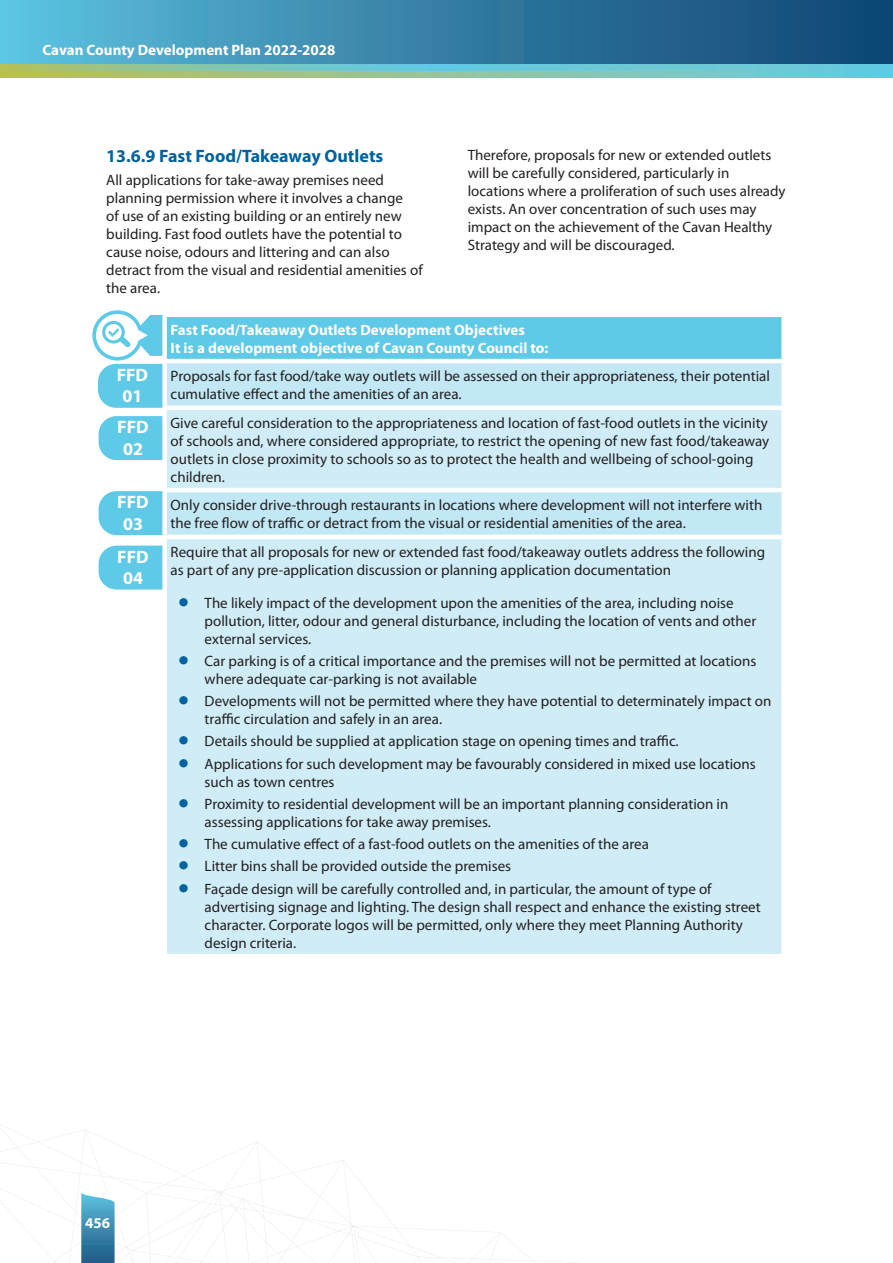
<style>
.page{position:relative;width:893px;height:1263px;background:#fff}
.page>*{position:absolute;margin:0;border:0;box-sizing:border-box;transform-origin:0 0}
.t1{font:700 18px "Myriad Pro";color:#00629e}
.t2{font:700 18px/21.6px "Myriad Pro";color:#fff;text-align:center}
.t3{font:15px/18px "Myriad Pro";color:#231f20}
.t4{font:700 15px/18px "Myriad Pro";color:#fff}
</style>
<div class="page">
<svg style="left:0;top:1124px;width:550px;height:139px"></svg>
<div style="left:98px;top:364px;width:88px;height:44px;background:#5ecae7;border-radius:18px"></div>
<div style="left:99px;top:416px;width:88px;height:44px;background:#5ecae7;border-radius:18px"></div>
<div style="left:99px;top:491px;width:88px;height:44px;background:#5ecae7;border-radius:18px"></div>
<div style="left:99px;top:546px;width:88px;height:43px;background:#5ecae7;border-radius:18px"></div>
<svg style="left:92px;top:310px;width:70px;height:51px"></svg>
<div style="left:165px;top:315px;width:619px;height:46px;background:#5ecae7"></div>
<div style="left:167px;top:363px;width:614px;height:43px;background:#c2e7f5"></div>
<svg style="left:167px;top:410px;width:614px;height:544px;background:#ceecf6"></svg>
<hr style="left:162px;top:313px;width:624px;height:4px;background:#fff">
<div style="left:162px;top:317px;width:5px;height:42px;background:#fff"></div>
<div style="left:781px;top:317px;width:5px;height:42px;background:#fff"></div>
<hr style="left:162px;top:359px;width:624px;height:4px;background:#fff">
<div style="left:162px;top:363px;width:5px;height:43px;background:#fff"></div>
<hr style="left:162px;top:406px;width:624px;height:4px;background:#fff">
<div style="left:162px;top:410px;width:5px;height:78px;background:#fff"></div>
<hr style="left:162px;top:488px;width:624px;height:4px;background:#fff">
<div style="left:162px;top:492px;width:5px;height:43px;background:#fff"></div>
<hr style="left:162px;top:535px;width:624px;height:4px;background:#fff">
<div style="left:162px;top:539px;width:5px;height:415px;background:#fff"></div>
<svg style="left:0;top:1181px;width:331px;height:82px"></svg>
<div style="left:0;top:0;width:893px;height:64px;background:linear-gradient(to right,#5cc0dd,#0d406f)"></div>
<svg style="left:0;top:71px;width:893px;height:6px;background:#92c49d"></svg>
<svg style="left:0;top:64px;width:893px;height:7px;background:#76c6c2"></svg>
<p class="t4" style="left:43px;top:41px;width:295px">Cavan County Development Plan 2022-2028</p>
<p class="t3" style="left:468px;top:146px;width:319px">Therefore, proposals for new or extended outlets will be carefully considered, particularly in locations where a proliferation of such uses already exists. An over concentration of such uses may impact on the achievement of the Cavan Healthy Strategy and will be discouraged.</p>
<p class="t1" style="left:106px;top:146px;width:279px">13.6.9 Fast Food/Takeaway Outlets</p>
<p class="t3" style="left:106px;top:170px;width:318px">All applications for take-away premises need planning permission where it involves a change<br>of use of an existing building or an entirely new building. Fast food outlets have the potential to cause noise, odours and littering and can also detract from the visual and residential amenities of the area.</p>
<p class="t4" style="left:171px;top:321px;width:379px">Fast Food/Takeaway Outlets Development Objectives<br>It is a development objective of Cavan County Council to:</p>
<p class="t3" style="left:171px;top:367px;width:601px">Proposals for fast food/take way outlets will be assessed on their appropriateness, their potential cumulative effect and the amenities of an area.</p>
<p class="t3" style="left:171px;top:413px;width:600px">Give careful consideration to the appropriateness and location of fast-food outlets in the vicinity of schools and, where considered appropriate, to restrict the opening of new fast food/takeaway outlets in close proximity to schools so as to protect the health and wellbeing of school-going children.</p>
<p class="t3" style="left:171px;top:496px;width:593px">Only consider drive-through restaurants in locations where development will not interfere with the free flow of traffic or detract from the visual or residential amenities of the area.</p>
<p class="t3" style="left:171px;top:542px;width:596px">Require that all proposals for new or extended fast food/takeaway outlets address the following as part of any pre-application discussion or planning application documentation</p>
<p class="t3" style="left:205px;top:593px;width:553px;text-indent:-26px"><sup>●</sup> The likely impact of the development upon the amenities of the area, including noise pollution, litter, odour and general disturbance, including the location of vents and other external services.</p>
<p class="t3" style="left:205px;top:652px;width:553px;text-indent:-26px"><sup>●</sup> Car parking is of a critical importance and the premises will not be permitted at locations where adequate car-parking is not available</p>
<p class="t3" style="left:205px;top:692px;width:568px;text-indent:-26px"><sup>●</sup> Developments will not be permitted where they have potential to determinately impact on traffic circulation and safely in an area.</p>
<p class="t3" style="left:179px;top:732px;width:501px"><sup>●</sup> Details should be supplied at application stage on opening times and traffic.</p>
<p class="t3" style="left:205px;top:754px;width:553px;text-indent:-26px"><sup>●</sup> Applications for such development may be favourably considered in mixed use locations such as town centres</p>
<p class="t3" style="left:205px;top:795px;width:525px;text-indent:-26px"><sup>●</sup> Proximity to residential development will be an important planning consideration in assessing applications for take away premises.</p>
<p class="t3" style="left:179px;top:835px;width:471px"><sup>●</sup> The cumulative effect of a fast-food outlets on the amenities of the area</p>
<p class="t3" style="left:179px;top:857px;width:334px"><sup>●</sup> Litter bins shall be provided outside the premises</p>
<p class="t3" style="left:205px;top:879px;width:558px;text-indent:-26px"><sup>●</sup> Façade design will be carefully controlled and, in particular, the amount of type of advertising signage and lighting. The design shall respect and enhance the existing street character. Corporate logos will be permitted, only where they meet Planning Authority design criteria.</p>
<p class="t2" style="left:117px;top:364px;width:33px">FFD<br>01</p>
<p class="t2" style="left:117px;top:416px;width:33px">FFD<br>02</p>
<p class="t2" style="left:117px;top:491px;width:33px">FFD<br>03</p>
<p class="t2" style="left:117px;top:546px;width:33px">FFD<br>04</p>
<p class="t4" style="left:85px;top:1214px;width:26px">456</p>
</div>
